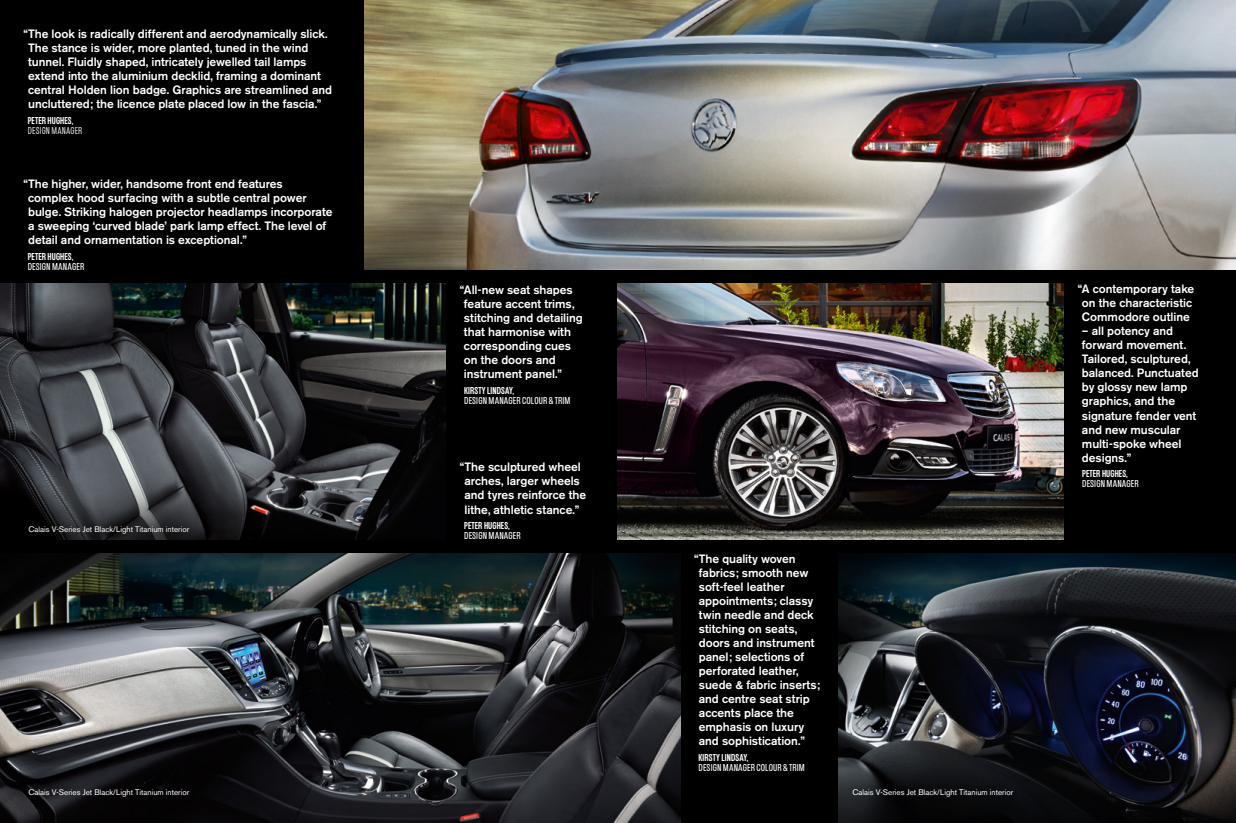
<style>
.page{position:relative;width:1236px;height:823px;background:#fff}
.page>*{position:absolute;margin:0;border:0;box-sizing:border-box;transform-origin:0 0}
.t1{font:500 12px/14px "Akzidenz Grotesk BE";letter-spacing:-.005em;color:#fff}
.t2{font:500 10px "Roary";letter-spacing:.01em;color:#fff}
.t3{font:10px "Roary Headline";letter-spacing:.01em;color:#fff}
.t4{font:300 10px "Roary";letter-spacing:.015em;color:#fff}
.t5{font:8px "Akzidenz Grotesk BE";color:#fff}
</style>
<div class="page">
<div style="left:0;top:0;width:1236px;height:822px;background:#000"></div>
<img style="left:618px;top:283px;width:446px;height:256px">
<img style="left:0;top:283px;width:446px;height:256px">
<img style="left:838px;top:553px;width:398px;height:269px">
<img style="left:0;top:553px;width:680px;height:269px">
<div style="left:23px;top:782px;width:172px;height:20px;background:#000;opacity:.5"></div>
<div style="left:23px;top:520px;width:172px;height:19px;background:#000;opacity:.5"></div>
<div style="left:847px;top:782px;width:172px;height:20px;background:#000;opacity:.5"></div>
<img style="left:364px;top:0;width:872px;height:269px">
<p class="t1" style="left:28px;top:27px;width:305px;text-indent:-5px">“The look is radically different and aerodynamically slick.<br>The stance is wider, more planted, tuned in the wind tunnel. Fluidly shaped, intricately jewelled tail lamps extend into the aluminium decklid, framing a dominant central Holden lion badge. Graphics are streamlined and uncluttered; the licence plate placed low in the fascia.”</p>
<p class="t3" style="left:28px;top:115px;width:47px">PETER HUGHES,</p>
<p class="t4" style="left:28px;top:125px;width:56px">DESIGN MANAGER</p>
<p class="t1" style="left:28px;top:176px;width:306px;text-indent:-5px">“The higher, wider, handsome front end features<br>complex hood surfacing with a subtle central power bulge. Striking halogen projector headlamps incorporate a sweeping ‘curved blade’ park lamp effect. The level of detail and ornamentation is exceptional.”</p>
<p class="t3" style="left:28px;top:250px;width:47px">PETER HUGHES,</p>
<p class="t2" style="left:28px;top:260px;width:58px">DESIGN MANAGER</p>
<p class="t5" style="left:28px;top:524px;width:162px">Calais V-Series Jet Black/Light Titanium interior</p>
<p class="t5" style="left:28px;top:786px;width:162px">Calais V-Series Jet Black/Light Titanium interior</p>
<p class="t1" style="left:464px;top:282px;width:120px;text-indent:-4px">“All-new seat shapes feature accent trims, stitching and detailing that harmonise with corresponding cues on the doors and instrument panel.”</p>
<p class="t3" style="left:464px;top:384px;width:51px">KIRSTY LINDSAY,</p>
<p class="t2" style="left:464px;top:394px;width:108px">DESIGN MANAGER COLOUR &amp; TRIM</p>
<p class="t1" style="left:460px;top:460px;width:128px;text-align:center">“The sculptured wheel arches, larger wheels and tyres reinforce the lithe, athletic stance.”</p>
<p class="t3" style="left:464px;top:520px;width:47px">PETER HUGHES,</p>
<p class="t2" style="left:464px;top:530px;width:58px">DESIGN MANAGER</p>
<p class="t1" style="left:699px;top:551px;width:123px;text-indent:-5px">“The quality woven fabrics; smooth new soft-feel leather appointments; classy twin needle and deck stitching on seats, doors and instrument panel; selections of perforated leather, suede &amp; fabric inserts; and centre seat strip accents place the emphasis on luxury and sophistication.”</p>
<p class="t3" style="left:699px;top:751px;width:51px">KIRSTY LINDSAY,</p>
<p class="t2" style="left:699px;top:761px;width:108px">DESIGN MANAGER COLOUR &amp; TRIM</p>
<p class="t5" style="left:852px;top:786px;width:162px">Calais V-Series Jet Black/Light Titanium interior</p>
<p class="t1" style="left:1078px;top:282px;width:118px;text-align:center">“A contemporary take on the characteristic<br>Commodore outline</p>
<p class="t1" style="left:1082px;top:324px;width:118px">– all potency and forward movement.<br>Tailored, sculptured, balanced. Punctuated by glossy new lamp graphics, and the signature fender vent and new muscular multi-spoke wheel designs.”</p>
<p class="t3" style="left:1082px;top:468px;width:47px">PETER HUGHES,</p>
<p class="t2" style="left:1082px;top:478px;width:58px">DESIGN MANAGER</p>
</div>
